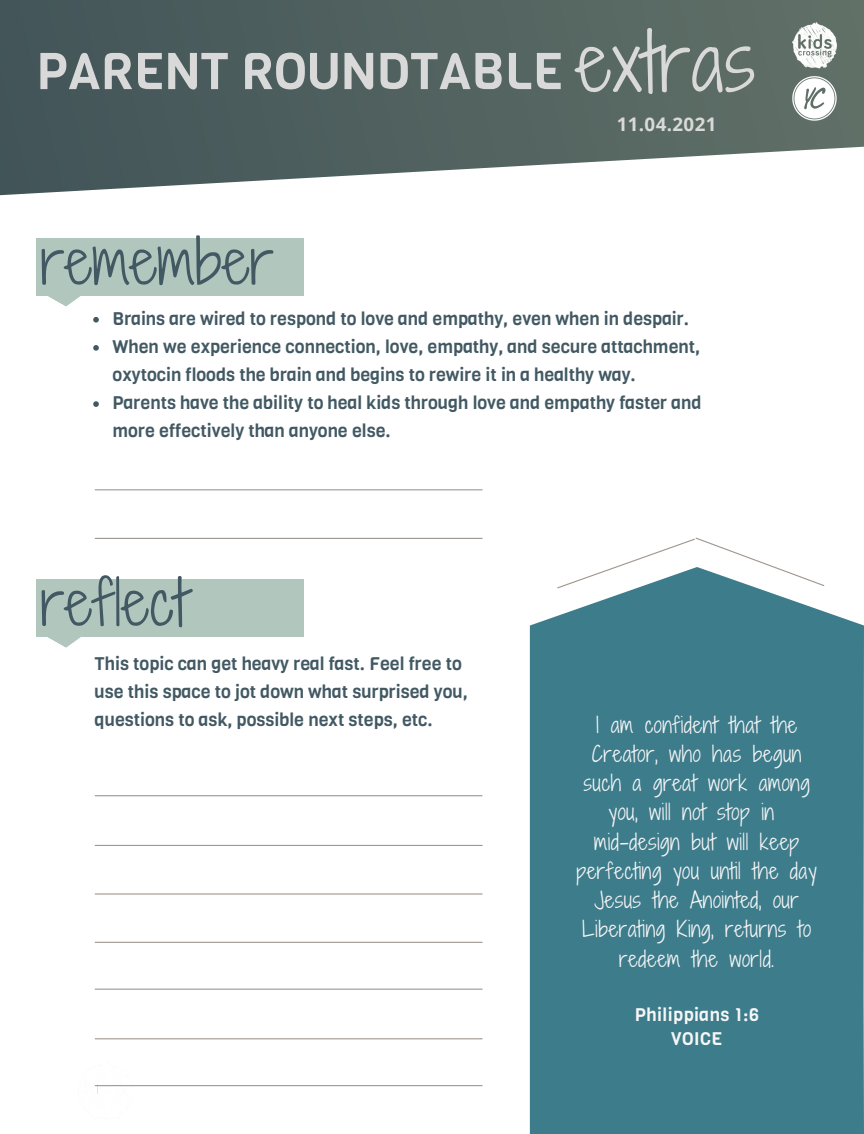
<style>
.page{position:relative;width:864px;height:1134px;background:#fff}
.page>*{position:absolute;margin:0;border:0;box-sizing:border-box;transform-origin:0 0}
.t1{font:77.25px "Shadows Into Light Two";color:#d9d9d9}
.t2{font:60px "Shadows Into Light Two";color:#425963}
.t3{font:50.85px "Viga";color:#d9d9d9}
.t4{font:21px/29.2px "Shadows Into Light Two";letter-spacing:.025em;color:#f6f6f6;text-align:center}
.t5{font:700 18.75px "Open Sans";letter-spacing:.02em;color:#d9d9d9}
.t6{font:18px/28.2px "Viga";color:#425963}
.t7{font:18px "Viga";letter-spacing:.025em;color:#f6f6f6}
</style>
<div class="page">
<svg style="left:0;top:0;width:864px;height:196px;background:#667574"></svg>
<img style="left:94px;top:1084px;width:40px;height:10px">
<svg style="left:93px;top:317px;width:6px;height:6px"></svg>
<svg style="left:93px;top:345px;width:6px;height:6px"></svg>
<svg style="left:93px;top:401px;width:6px;height:6px"></svg>
<div style="left:36px;top:238px;width:268px;height:58px;background:#b1c6bd"></div>
<svg style="left:48px;top:296px;width:33px;height:11px"></svg>
<div style="left:36px;top:580px;width:268px;height:57px;background:#b1c6bd"></div>
<svg style="left:48px;top:637px;width:33px;height:11px"></svg>
<hr style="left:95px;top:845px;width:387px;height:1px;background:#9f968f">
<hr style="left:95px;top:893px;width:387px;height:2px;background:#9f968f">
<hr style="left:95px;top:942px;width:387px;height:1px;background:#9f968f">
<hr style="left:95px;top:989px;width:387px;height:1px;background:#9f968f">
<hr style="left:95px;top:1038px;width:387px;height:1px;background:#9f968f">
<hr style="left:95px;top:1085px;width:387px;height:1px;background:#9f968f">
<img style="left:793px;top:77px;width:44px;height:43px">
<img style="left:791px;top:22px;width:46px;height:47px">
<div style="left:530px;top:589px;width:334px;height:545px;background:#3d7c8b"></div>
<svg style="left:557px;top:537px;width:268px;height:52px"></svg>
<hr style="left:95px;top:489px;width:387px;height:1px;background:#9f968f">
<hr style="left:95px;top:538px;width:387px;height:1px;background:#9f968f">
<hr style="left:95px;top:795px;width:387px;height:1px;background:#9f968f">
<p class="t3" style="left:36px;top:38px;width:529px">PARENT ROUNDTABLE</p>
<p class="t1" style="left:576px;top:6px;width:181px">extras</p>
<p class="t5" style="left:617px;top:111px;width:101px">11.04.2021</p>
<p class="t2" style="left:40px;top:218px;width:235px">remember</p>
<p class="t6" style="left:113px;top:305px;width:578px">Brains are wired to respond to love and empathy, even when in despair.</p>
<p class="t6" style="left:113px;top:333px;width:589px">When we experience connection, love, empathy, and secure attachment, oxytocin floods the brain and begins to rewire it in a healthy way.</p>
<p class="t6" style="left:113px;top:389px;width:590px">Parents have the ability to heal kids through love and empathy faster and more effectively than anyone else.</p>
<p class="t2" style="left:40px;top:559px;width:149px">reflect</p>
<p class="t6" style="left:95px;top:650px;width:369px">This topic can get heavy real fast. Feel free to</p>
<p class="t6" style="left:95px;top:678px;width:375px">use this space to jot down what surprised you, questions to ask, possible next steps, etc.</p>
<p class="t4" style="left:584px;top:710px;width:228px">I am confident that the<br>Creator, who has begun such a great work among you, will not stop in</p>
<p class="t4" style="left:577px;top:827px;width:242px">mid-design but will keep perfecting you until the day<br>Jesus the Anointed, our<br>Liberating King, returns to redeem the world.</p>
<p class="t7" style="left:635px;top:1002px;width:126px">Philippians 1:6</p>
<p class="t7" style="left:671px;top:1027px;width:53px">VOICE</p>
</div>
